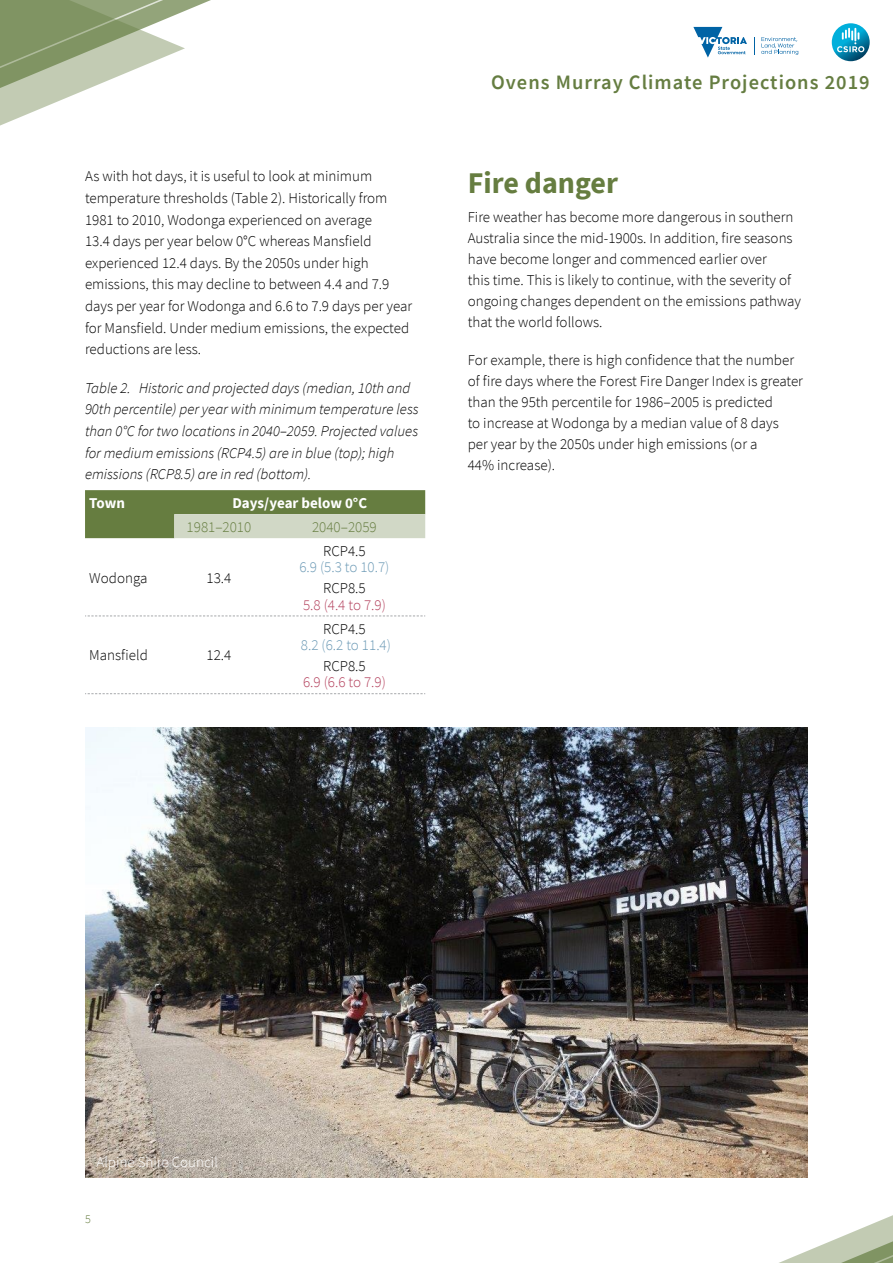
<style>
.page{position:relative;width:893px;height:1263px;background:#fff}
.page>*{position:absolute;margin:0;border:0;box-sizing:border-box;transform-origin:0 0}
.t1{font:700 30px "Source Sans Pro";color:#667d40}
.t2{font:600 20.4px "Source Sans Pro";letter-spacing:.05em;color:#657d41}
.t3{font:300 15px/21px "Source Sans Pro";color:#000}
.t4{font:italic 300 15px/21.6px "Source Sans Pro";color:#000}
.t5{font:300 15px "Source Sans Pro";letter-spacing:-.005em;color:#6b99b5}
.t6{font:300 15px "Source Sans Pro";color:#b3405c}
.t7{font:700 15px "Source Sans Pro";color:#fff}
.t8{font:300 15px "Source Sans Pro";color:#667d40}
.t9{font:300 15px "Source Sans Pro";color:#fff}
.t10{font:300 12px "Source Sans Pro";color:#667d40}
</style>
<div class="page">
<svg style="left:0;top:0;width:211px;height:126px"></svg>
<svg style="left:779px;top:1215px;width:114px;height:48px"></svg>
<svg style="left:693px;top:27px;width:54px;height:31px"></svg>
<svg style="left:754px;top:37px;width:1px;height:17px"></svg>
<svg style="left:761px;top:37px;width:37px;height:18px"></svg>
<svg style="left:832px;top:23px;width:38px;height:38px"></svg>
<svg style="left:837px;top:28px;width:27px;height:24px"></svg>
<svg style="left:85px;top:490px;width:340px;height:48px;background:#8d9e71"></svg>
<svg style="left:85px;top:615px;width:340px;height:1px"></svg>
<svg style="left:85px;top:693px;width:340px;height:1px"></svg>
<img style="left:85px;top:727px;width:723px;height:451px">
<p class="t3" style="left:85px;top:166px;width:329px;line-height:21.6px">As with hot days, it is useful to look at minimum temperature thresholds (Table 2). Historically from 1981 to 2010, Wodonga experienced on average<br>13.4 days per year below 0°C whereas Mansfield experienced 12.4 days. By the 2050s under high emissions, this may decline to between 4.4 and 7.9 days per year for Wodonga and 6.6 to 7.9 days per year for Mansfield. Under medium emissions, the expected reductions are less.</p>
<p class="t4" style="left:85px;top:377px;width:335px">Table 2. Historic and projected days (median, 10th and 90th percentile) per year with minimum temperature less than 0°C for two locations in 2040–2059. Projected values for medium emissions (RCP4.5) are in blue (top); high emissions (RCP8.5) are in red (bottom).</p>
<p class="t7" style="left:89px;top:493px;width:37px">Town</p>
<p class="t7" style="left:232px;top:493px;width:136px">Days/year below 0°C</p>
<p class="t8" style="left:187px;top:518px;width:66px">1981–2010</p>
<p class="t8" style="left:312px;top:518px;width:66px">2040–2059</p>
<p class="t3" style="left:89px;top:567px;width:60px">Wodonga</p>
<p class="t3" style="left:207px;top:567px;width:26px">13.4</p>
<p class="t3" style="left:323px;top:540px;width:44px">RCP4.5</p>
<p class="t5" style="left:299px;top:558px;width:92px">6.9 (5.3 to 10.7)</p>
<p class="t3" style="left:323px;top:578px;width:44px">RCP8.5</p>
<p class="t6" style="left:303px;top:595px;width:84px">5.8 (4.4 to 7.9)</p>
<p class="t3" style="left:89px;top:645px;width:60px">Mansfield</p>
<p class="t3" style="left:207px;top:645px;width:26px">12.4</p>
<p class="t3" style="left:323px;top:618px;width:44px">RCP4.5</p>
<p class="t5" style="left:301px;top:636px;width:92px">8.2 (6.2 to 11.4)</p>
<p class="t3" style="left:323px;top:655px;width:44px">RCP8.5</p>
<p class="t6" style="left:303px;top:673px;width:84px">6.9 (6.6 to 7.9)</p>
<h2 class="t2" style="left:491px;top:69px;width:380px">Ovens Murray Climate Projections 2019</h2>
<h1 class="t1" style="left:468px;top:162px;width:152px">Fire danger</h1>
<p class="t3" style="left:468px;top:207px;width:335px">Fire weather has become more dangerous in southern Australia since the mid-1900s. In addition, fire seasons have become longer and commenced earlier over<br>this time. This is likely to continue, with the severity of ongoing changes dependent on the emissions pathway that the world follows.</p>
<p class="t3" style="left:468px;top:350px;width:337px">For example, there is high confidence that the number of fire days where the Forest Fire Danger Index is greater than the 95th percentile for 1986–2005 is predicted<br>to increase at Wodonga by a median value of 8 days<br>per year by the 2050s under high emissions (or a<br>44% increase).</p>
<p class="t9" style="left:97px;top:1153px;width:123px">Alpine Shire Council</p>
<p class="t10" style="left:85px;top:1212px;width:7px">5</p>
</div>
